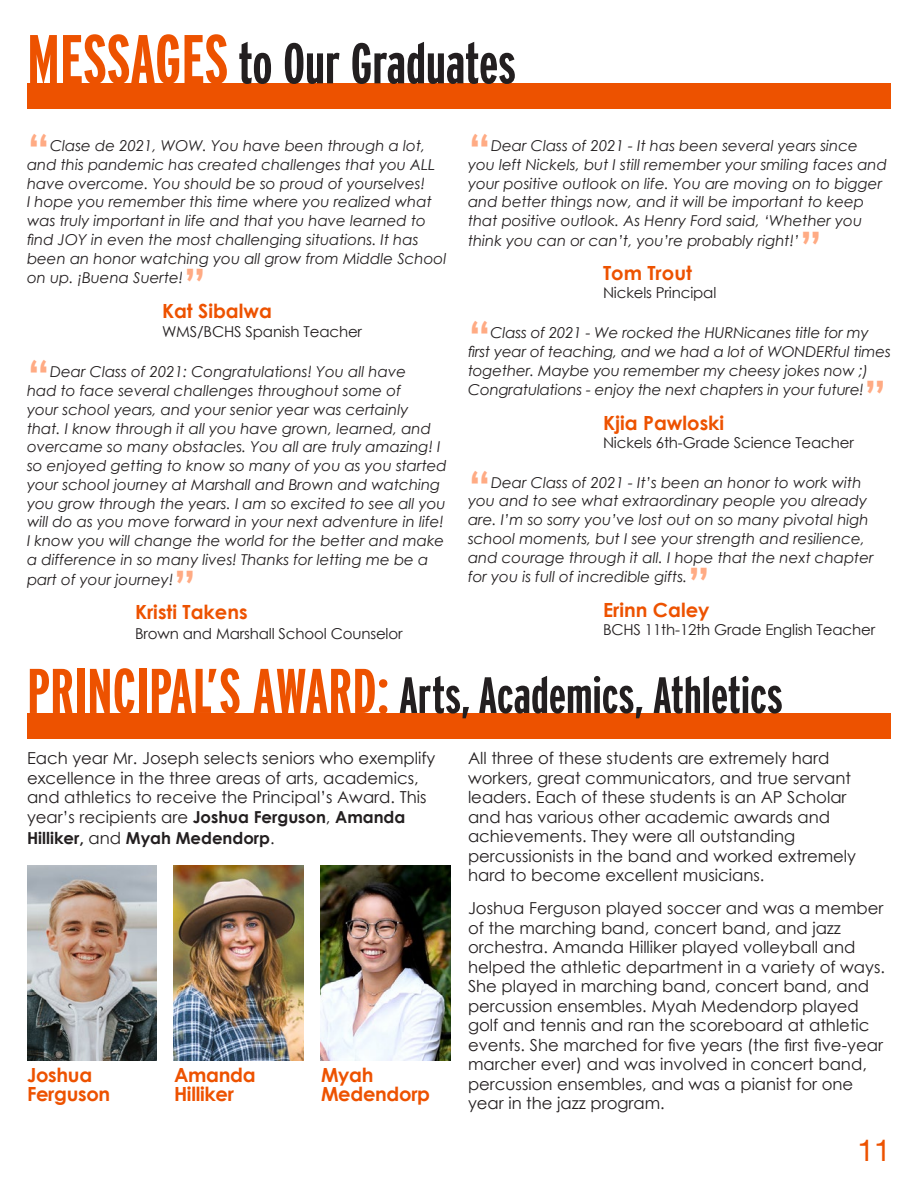
<style>
.page{position:relative;width:918px;height:1188px;background:#fff}
.page>*{position:absolute;margin:0;border:0;box-sizing:border-box;transform-origin:0 0}
.t1{font:700 extra-condensed 57px "Interstate";color:#231f20}
.t2{font:700 extra-condensed 51px "Interstate";color:#231f20}
.t3{font:700 48px "Century Gothic";color:#ffab84}
.t4{font:30px "Helvetica Neue LT Std";color:#ed5200}
.t5{font:700 19.5px/19.5px "Century Gothic";color:#ed5200}
.Body_Copy_copy{font:16.5px/19.5px "Century Gothic";color:#231f20}
.Body_Copy_copy-2{font:700 16.5px "Century Gothic";color:#231f20}
.t6{font:italic 15px/18.9px "Century Gothic";color:#231f20}
.t7{font:15px "Century Gothic";letter-spacing:-.01em;color:#231f20}
.s1{font-size:69px;color:#ed5200}
.s2{font-size:63px;color:#ed5200}
.s3{font-weight:700}
.s4{font-weight:400}
</style>
<div class="page">
<div style="left:27px;top:83px;width:864px;height:26px;background:#ed5200"></div>
<img style="left:27px;top:866px;width:130px;height:194px">
<img style="left:174px;top:866px;width:129px;height:194px">
<img style="left:321px;top:866px;width:129px;height:194px">
<div style="left:27px;top:713px;width:864px;height:26px;background:#ed5200"></div>
<p class="t1" style="left:27px;top:29px;width:491px"><span class="s1">MESSAGES</span> to Our Graduates</p>
<p class="t3" style="left:27px;top:115px;width:25px">“</p>
<p class="t3" style="left:468px;top:115px;width:25px">“</p>
<p class="t6" style="left:468px;top:136px;width:421px;text-indent:23px">Dear Class of 2021 - It has been several years since you left Nickels, but I still remember your smiling faces and your positive outlook on life. You are moving on to bigger and better things now, and it will be important to keep that positive outlook. As Henry Ford said, ‘Whether you think you can or can’t, you’re probably right!’</p>
<p class="t6" style="left:27px;top:136px;width:421px;text-indent:23px">Clase de 2021, WOW. You have been through a lot, and this pandemic has created challenges that you ALL have overcome. You should be so proud of yourselves!<br>I hope you remember this time where you realized what was truly important in life and that you have learned to find JOY in even the most challenging situations. It has been an honor watching you all grow from Middle School on up. ¡Buena Suerte!</p>
<p class="t3" style="left:799px;top:213px;width:25px">”</p>
<p class="t5" style="left:603px;top:262px;width:90px">Tom Trout</p>
<p class="t7" style="left:603px;top:282px;width:115px">Nickels Principal</p>
<p class="t3" style="left:183px;top:250px;width:25px">”</p>
<p class="t5" style="left:162px;top:300px;width:111px">Kat Sibalwa</p>
<p class="t7" style="left:162px;top:321px;width:202px">WMS/BCHS Spanish Teacher</p>
<p class="t3" style="left:468px;top:302px;width:25px">“</p>
<p class="t6" style="left:468px;top:323px;width:424px;text-indent:23px">Class of 2021 - We rocked the HURNicanes title for my first year of teaching, and we had a lot of WONDERful times together. Maybe you remember my cheesy jokes now ;)<br>Congratulations - enjoy the next chapters in your future!</p>
<p class="t3" style="left:27px;top:342px;width:25px">“</p>
<p class="t6" style="left:27px;top:362px;width:421px;text-indent:23px">Dear Class of 2021: Congratulations! You all have<br>had to face several challenges throughout some of<br>your school years, and your senior year was certainly<br>that. I know through it all you have grown, learned, and overcame so many obstacles. You all are truly amazing! I so enjoyed getting to know so many of you as you started your school journey at Marshall and Brown and watching you grow through the years. I am so excited to see all you will do as you move forward in your next adventure in life!<br>I know you will change the world for the better and make a difference in so many lives! Thanks for letting me be a part of your journey!</p>
<p class="t3" style="left:864px;top:363px;width:25px">”</p>
<p class="t5" style="left:603px;top:412px;width:123px">Kjia Pawloski</p>
<p class="t7" style="left:603px;top:432px;width:252px">Nickels 6th-Grade Science Teacher</p>
<p class="t3" style="left:468px;top:452px;width:25px">“</p>
<p class="t6" style="left:468px;top:473px;width:407px;text-indent:23px">Dear Class of 2021 - It’s been an honor to work with you and to see what extraordinary people you already are. I’m so sorry you’ve lost out on so many pivotal high school moments, but I see your strength and resilience, and courage through it all. I hope that the next chapter for you is full of incredible gifts.</p>
<p class="t3" style="left:687px;top:550px;width:25px">”</p>
<p class="t5" style="left:603px;top:599px;width:108px">Erinn Caley</p>
<p class="t7" style="left:603px;top:619px;width:274px">BCHS 11th-12th Grade English Teacher</p>
<p class="t2" style="left:27px;top:664px;width:757px"><span class="s2">PRINCIPAL’S AWARD:</span> Arts, Academics, Athletics</p>
<p class="t3" style="left:173px;top:552px;width:25px">”</p>
<p class="t5" style="left:135px;top:601px;width:114px">Kristi Takens</p>
<p class="t7" style="left:135px;top:623px;width:269px">Brown and Marshall School Counselor</p>
<p class="Body_Copy_copy" style="left:27px;top:748px;width:410px">Each year Mr. Joseph selects seniors who exemplify excellence in the three areas of arts, academics, and athletics to receive the Principal’s Award. This year’s recipients are <span class="s3">Joshua Ferguson</span>, <span class="s3">Amanda</span></p>
<p class="Body_Copy_copy-2" style="left:27px;top:825px;width:249px">Hilliker, <span class="s4">and</span> Myah Medendorp<span class="s4">.</span></p>
<p class="t5" style="left:27px;top:1064px;width:85px">Joshua<br>Ferguson</p>
<p class="t5" style="left:174px;top:1064px;width:83px">Amanda<br>Hilliker</p>
<p class="t5" style="left:321px;top:1064px;width:111px">Myah<br>Medendorp</p>
<p class="Body_Copy_copy" style="left:468px;top:748px;width:390px">All three of these students are extremely hard workers, great communicators, and true servant leaders. Each of these students is an AP Scholar and has various other academic awards and achievements. They were all outstanding percussionists in the band and worked extremely hard to become excellent musicians.</p>
<p class="Body_Copy_copy" style="left:468px;top:898px;width:419px">Joshua Ferguson played soccer and was a member of the marching band, concert band, and jazz orchestra. Amanda Hilliker played volleyball and helped the athletic department in a variety of ways.<br>She played in marching band, concert band, and percussion ensembles. Myah Medendorp played golf and tennis and ran the scoreboard at athletic events. She marched for five years (the first five-year marcher ever) and was involved in concert band, percussion ensembles, and was a pianist for one year in the jazz program.</p>
<h3 class="t4" style="left:858px;top:1132px;width:35px">11</h3>
</div>
